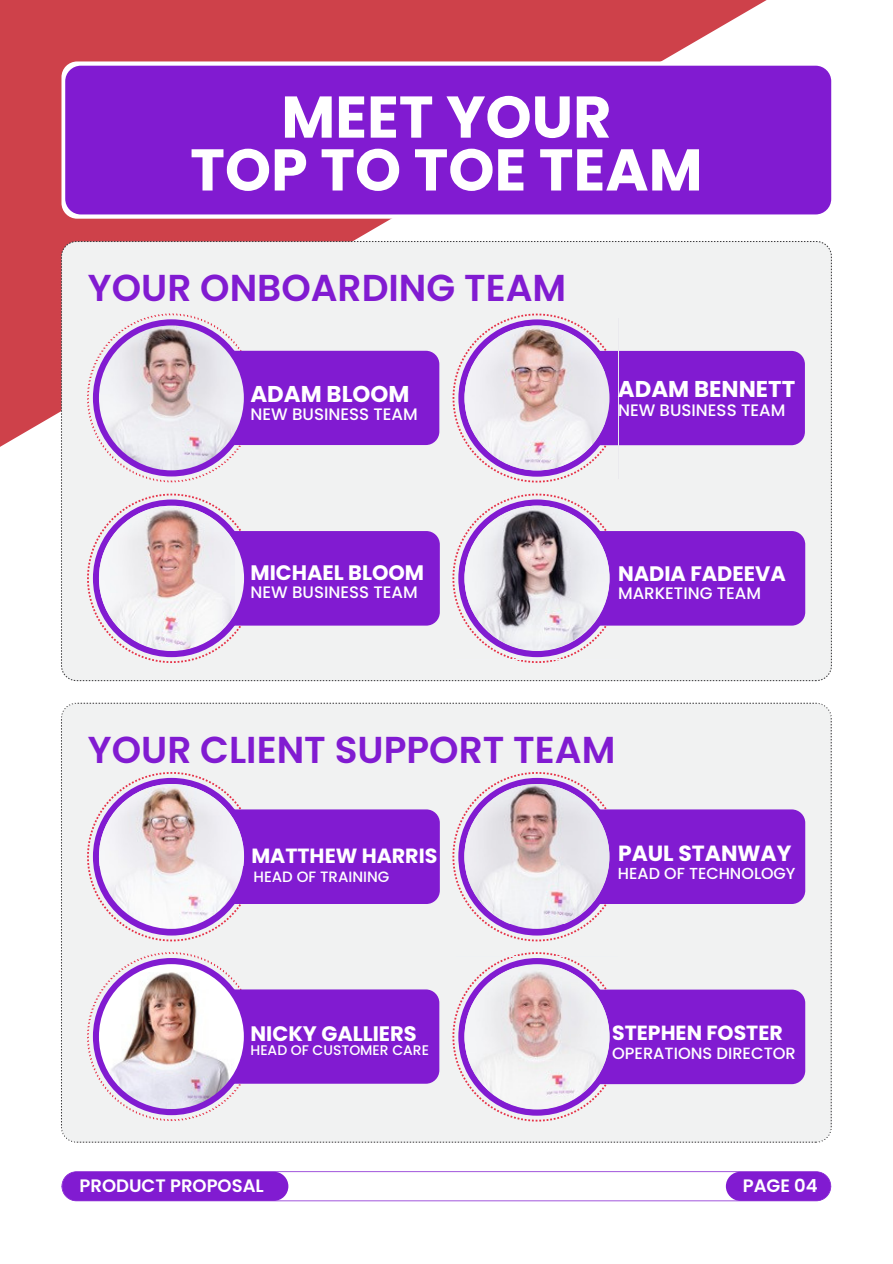
<style>
.page{position:relative;width:893px;height:1264px;background:#fff}
.page>*{position:absolute;margin:0;border:0;box-sizing:border-box;transform-origin:0 0}
.t1{font:700 58.8px/52.8px "Poppins";color:#fff;text-align:center}
.t2{font:600 37.5px "Poppins";color:#811bd1}
.t3{font:700 22.8px "Poppins";color:#fff}
.t4{font:700 21.9px "Poppins";color:#fff}
.t5{font:700 21px "Poppins";color:#fff}
.t6{font:700 20.55px "Poppins";color:#fff}
.t7{font:700 20.4px "Poppins";color:#fff}
.t8{font:600 18px "Poppins";color:#fff}
.t9{font:500 16.65px "Poppins";color:#fff}
.t10{font:500 16.2px "Poppins";color:#fff}
.t11{font:500 15.9px "Poppins";color:#fff}
.t12{font:500 15px "Poppins";color:#fff}
.t13{font:500 13.95px "Poppins";color:#fff}
</style>
<div class="page">
<div style="left:61px;top:703px;width:770px;height:439px;background:#f1f2f2;border-radius:15px"></div>
<svg style="left:574px;top:1141px;width:239px;height:1px"></svg>
<svg style="left:0;top:0;width:766px;height:447px;background:#d55d65"></svg>
<div style="left:61px;top:241px;width:770px;height:440px;background:#f1f2f2"></div>
<svg style="left:452px;top:313px;width:169px;height:169px"></svg>
<div style="left:537px;top:351px;width:267px;height:94px;background:#811bd1;border-radius:13px"></div>
<svg style="left:456px;top:318px;width:162px;height:160px;fill:#f1f2f2"></svg>
<svg style="left:61px;top:1171px;width:770px;height:30px"></svg>
<div style="left:62px;top:1171px;width:226px;height:29px;background:#811bd1;border-radius:15px"></div>
<div style="left:725px;top:1171px;width:105px;height:29px;background:#811bd1;border-radius:15px"></div>
<img style="left:464px;top:325px;width:140px;height:145px">
<svg style="left:87px;top:373px;width:169px;height:109px"></svg>
<div style="left:171px;top:351px;width:268px;height:94px;background:#811bd1;border-radius:13px"></div>
<div style="left:93px;top:319px;width:157px;height:157px;background:#811bd1;border-radius:50%"></div>
<img style="left:99px;top:325px;width:145px;height:145px;border-radius:50%">
<svg style="left:452px;top:493px;width:169px;height:170px"></svg>
<div style="left:537px;top:531px;width:268px;height:94px;background:#811bd1;border-radius:13px"></div>
<svg style="left:457px;top:498px;width:160px;height:161px;fill:#f1f2f2"></svg>
<img style="left:464px;top:505px;width:145px;height:145px;border-radius:50%">
<svg style="left:87px;top:493px;width:169px;height:170px"></svg>
<div style="left:171px;top:531px;width:269px;height:94px;background:#811bd1;border-radius:13px"></div>
<svg style="left:90px;top:498px;width:162px;height:161px;fill:#f1f2f2"></svg>
<img style="left:99px;top:506px;width:136px;height:144px">
<svg style="left:452px;top:772px;width:137px;height:169px"></svg>
<div style="left:537px;top:809px;width:268px;height:95px;background:#811bd1;border-radius:13px"></div>
<svg style="left:458px;top:778px;width:157px;height:157px"></svg>
<svg style="left:455px;top:776px;width:162px;height:147px"></svg>
<img style="left:464px;top:784px;width:145px;height:144px;border-radius:50%">
<svg style="left:87px;top:772px;width:154px;height:169px"></svg>
<div style="left:171px;top:809px;width:269px;height:95px;background:#811bd1;border-radius:13px"></div>
<div style="left:93px;top:778px;width:157px;height:157px;background:#811bd1;border-radius:50%"></div>
<svg style="left:90px;top:776px;width:162px;height:89px"></svg>
<img style="left:99px;top:784px;width:145px;height:144px;border-radius:50%">
<svg style="left:452px;top:952px;width:169px;height:169px"></svg>
<div style="left:537px;top:989px;width:268px;height:95px;background:#811bd1;border-radius:13px"></div>
<svg style="left:457px;top:956px;width:160px;height:161px"></svg>
<img style="left:464px;top:967px;width:145px;height:141px">
<svg style="left:61px;top:61px;width:770px;height:158px"></svg>
<div style="left:65px;top:66px;width:766px;height:148px;background:#811bd1;border-radius:16px"></div>
<svg style="left:87px;top:1012px;width:169px;height:108px"></svg>
<div style="left:171px;top:989px;width:268px;height:94px;background:#811bd1;border-radius:13px"></div>
<div style="left:93px;top:958px;width:157px;height:157px;background:#811bd1;border-radius:50%"></div>
<img style="left:99px;top:964px;width:145px;height:144px;border-radius:50%">
<h1 class="t1" style="left:190px;top:91px;width:514px">MEET YOUR<br>TOP TO TOE TEAM</h1>
<h2 class="t2" style="left:88px;top:262px;width:480px">YOUR ONBOARDING TEAM</h2>
<h3 class="t3" style="left:250px;top:378px;width:160px">ADAM BLOOM</h3>
<h3 class="t3" style="left:618px;top:373px;width:179px">ADAM BENNETT</h3>
<p class="t9" style="left:250px;top:403px;width:169px">NEW BUSINESS TEAM</p>
<p class="t9" style="left:618px;top:398px;width:169px">NEW BUSINESS TEAM</p>
<p class="t5" style="left:250px;top:558px;width:175px">MICHAEL BLOOM</p>
<p class="t5" style="left:618px;top:559px;width:169px">NADIA FADEEVA</p>
<p class="t9" style="left:250px;top:580px;width:169px">NEW BUSINESS TEAM</p>
<p class="t9" style="left:618px;top:581px;width:145px">MARKETING TEAM</p>
<h2 class="t2" style="left:88px;top:723px;width:529px">YOUR CLIENT SUPPORT TEAM</h2>
<p class="t6" style="left:251px;top:841px;width:187px">MATTHEW HARRIS</p>
<p class="t12" style="left:253px;top:865px;width:137px">HEAD OF TRAINING</p>
<p class="t5" style="left:250px;top:1018px;width:168px">NICKY GALLIERS</p>
<p class="t13" style="left:250px;top:1040px;width:180px">HEAD OF CUSTOMER CARE</p>
<h3 class="t4" style="left:618px;top:838px;width:175px">PAUL STANWAY</h3>
<p class="t11" style="left:618px;top:862px;width:179px">HEAD OF TECHNOLOGY</p>
<p class="t7" style="left:612px;top:1018px;width:172px">STEPHEN FOSTER</p>
<p class="t10" style="left:612px;top:1041px;width:185px">OPERATIONS DIRECTOR</p>
<p class="t8" style="left:80px;top:1172px;width:186px">PRODUCT PROPOSAL</p>
<p class="t8" style="left:742px;top:1172px;width:76px">PAGE 04</p>
</div>
